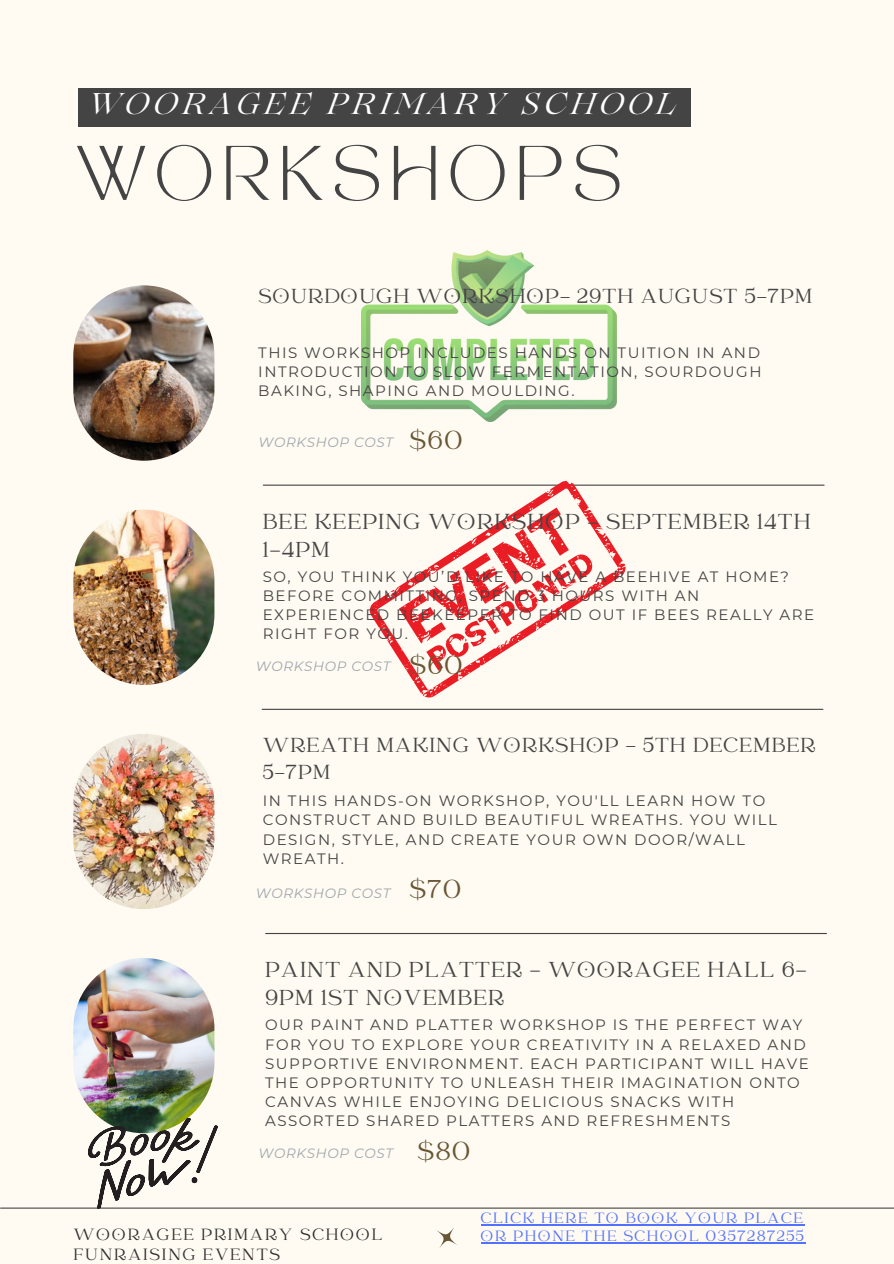
<style>
.page{position:relative;width:894px;height:1264px;background:#fff}
.page>*{position:absolute;margin:0;border:0;box-sizing:border-box;transform-origin:0 0}
.t1{font:54px "TAN MONCHERI Regular";letter-spacing:.15em;color:#444}
.t2{font:italic 30px "Lovelace";letter-spacing:.15em;color:#fff}
.t3{font:28.5px "Catchy Mager";letter-spacing:.05em;color:#695634}
.t4{font:24px/28.2px "Catchy Mager";letter-spacing:.05em;color:#444}
.t5{font:22.5px/27px "Catchy Mager";letter-spacing:.05em;color:#444}
.t6{font:18px "Catchy Mager";letter-spacing:.1em;color:#303030}
.t7{font:16.5px "Catchy Mager";letter-spacing:.1em;color:#5271ff}
.t8{font:15px/19.2px "Montserrat";letter-spacing:.1em;color:#444}
.t9{font:italic 13.5px "Montserrat";letter-spacing:.05em;color:#9fa6ad}
</style>
<div class="page">
<div style="left:0;top:0;width:893px;height:1263px;background:#fffbf2"></div>
<img style="left:73px;top:957px;width:141px;height:176px;border-radius:71px">
<img style="left:73px;top:285px;width:141px;height:176px;border-radius:71px">
<img style="left:73px;top:509px;width:141px;height:176px;border-radius:71px">
<img style="left:73px;top:733px;width:141px;height:176px;border-radius:71px">
<hr style="left:265px;top:932px;width:561px;height:2px;background:#444">
<hr style="left:262px;top:708px;width:560px;height:2px;background:#444">
<hr style="left:263px;top:484px;width:560px;height:1px;background:#444">
<svg style="left:436px;top:1227px;width:21px;height:21px"></svg>
<hr style="left:1px;top:1207px;width:892px;height:1px;background:#444">
<img style="left:361px;top:250px;width:255px;height:171px">
<svg style="left:369px;top:481px;width:256px;height:217px"></svg>
<svg style="left:390px;top:507px;width:202px;height:163px"></svg>
<svg style="left:607px;top:549px;width:5px;height:9px"></svg>
<svg style="left:88px;top:1117px;width:130px;height:92px"></svg>
<div style="left:78px;top:88px;width:612px;height:39px;background:#444"></div>
<hr style="left:480px;top:1223px;width:324px;height:1px;background:#5271ff">
<hr style="left:480px;top:1241px;width:325px;height:1px;background:#5271ff">
<p class="t2" style="left:88px;top:93px;width:590px">WOORAGEE PRIMARY SCHOOL</p>
<h3 class="t1" style="left:77px;top:145px;width:546px">WORKSHOPS</h3>
<p class="t5" style="left:258px;top:284px;width:555px">SOURDOUGH WORKSHOP- 29TH AUGUST 5-7PM</p>
<p class="t8" style="left:258px;top:343px;width:504px;text-align:justify">THIS WORKSHOP INCLUDES HANDS ON TUITION IN AND INTRODUCTION TO SLOW FERMENTATION, SOURDOUGH BAKING, SHAPING AND MOULDING.</p>
<h3 class="t9" style="left:258px;top:434px;width:136px">WORKSHOP COST</h3>
<p class="t3" style="left:409px;top:427px;width:54px">$60</p>
<p class="t4" style="left:263px;top:509px;width:549px">BEE KEEPING WORKSHOP - SEPTEMBER 14TH<br>1-4PM</p>
<p class="t8" style="left:263px;top:567px;width:527px">SO, YOU THINK YOU’D LIKE TO HAVE A BEEHIVE AT HOME?</p>
<h2 class="t8" style="left:263px;top:586px;width:552px">BEFORE COMMITTING, SPEND 3 HOURS WITH AN<br>EXPERIENCED BEEKEEPER TO FIND OUT IF BEES REALLY ARE<br>RIGHT FOR YOU.</h2>
<p class="t9" style="left:255px;top:658px;width:136px">WORKSHOP COST</p>
<p class="t3" style="left:409px;top:651px;width:54px">$60</p>
<p class="t5" style="left:263px;top:733px;width:554px">WREATH MAKING WORKSHOP - 5TH DECEMBER<br>5-7PM</p>
<h3 class="t8" style="left:263px;top:791px;width:515px">IN THIS HANDS-ON WORKSHOP, YOU'LL LEARN HOW TO CONSTRUCT AND BUILD BEAUTIFUL WREATHS. YOU WILL DESIGN, STYLE, AND CREATE YOUR OWN DOOR/WALL WREATH.</h3>
<p class="t3" style="left:409px;top:875px;width:53px">$70</p>
<p class="t9" style="left:255px;top:885px;width:136px">WORKSHOP COST</p>
<h2 class="t4" style="left:265px;top:957px;width:542px">PAINT AND PLATTER - WOORAGEE HALL 6-<br>9PM 1ST NOVEMBER</h2>
<p class="t8" style="left:265px;top:1015px;width:545px">OUR PAINT AND PLATTER WORKSHOP IS THE PERFECT WAY FOR YOU TO EXPLORE YOUR CREATIVITY IN A RELAXED AND SUPPORTIVE ENVIRONMENT. EACH PARTICIPANT WILL HAVE THE OPPORTUNITY TO UNLEASH THEIR IMAGINATION ONTO CANVAS WHILE ENJOYING DELICIOUS SNACKS WITH ASSORTED SHARED PLATTERS AND REFRESHMENTS</p>
<h3 class="t9" style="left:258px;top:1144px;width:136px">WORKSHOP COST</h3>
<p class="t3" style="left:417px;top:1137px;width:54px">$80</p>
<p class="t7" style="left:480px;top:1209px;width:323px">CLICK HERE TO BOOK YOUR PLACE</p>
<h2 class="t6" style="left:74px;top:1226px;width:310px">WOORAGEE PRIMARY SCHOOL</h2>
<p class="t7" style="left:480px;top:1227px;width:324px">OR PHONE THE SCHOOL 0357287255</p>
<h2 class="t6" style="left:74px;top:1245px;width:208px">FUNRAISING EVENTS</h2>
</div>
